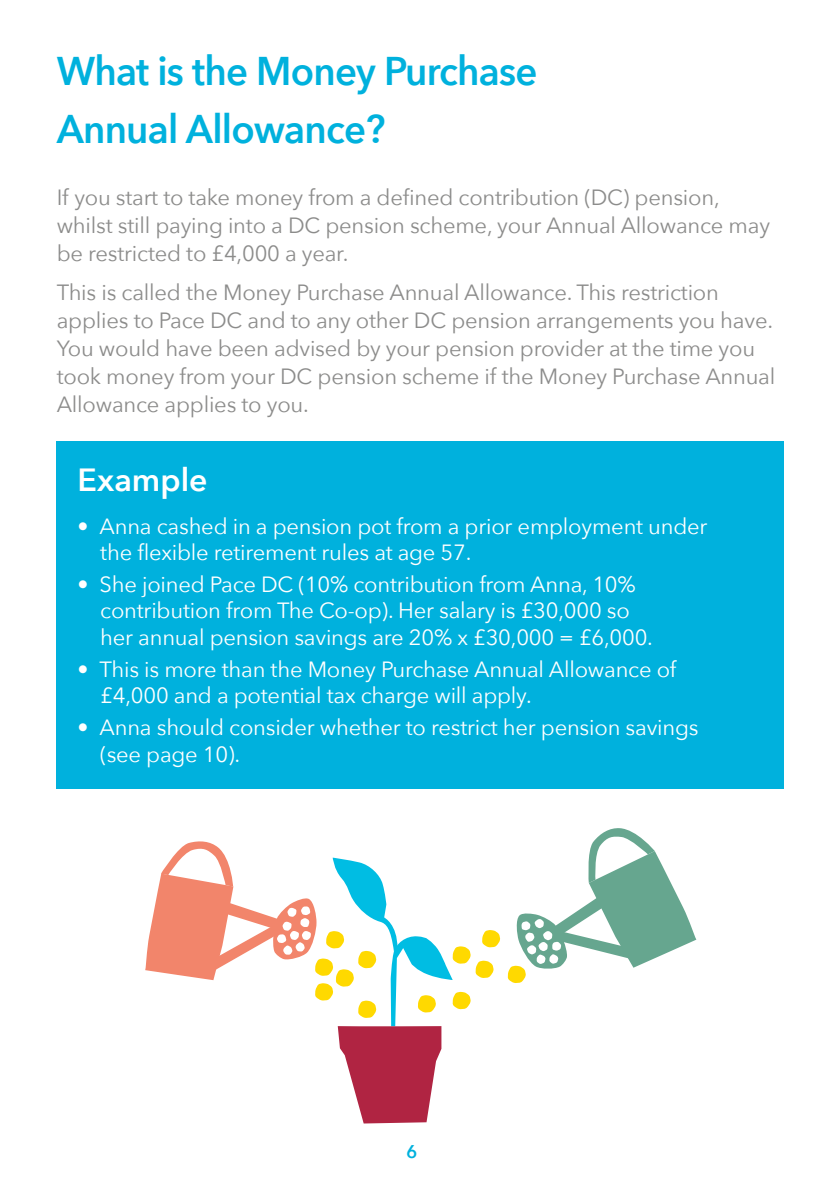
<style>
.page{position:relative;width:840px;height:1191px;background:#fff}
.page>*{position:absolute;margin:0;border:0;box-sizing:border-box;transform-origin:0 0}
.t1{font:600 40px/58px "Avenir Next";letter-spacing:-.02em;color:#00b1dd;scale:.96 1}
.t2{font:600 32px "Avenir Next";color:#fff}
.t3{font:22px/28px "Avenir Next";letter-spacing:-.01em;color:#8c8c8b}
.t4{font:22px/26.4px "Avenir Next";letter-spacing:-.01em;color:#fff}
.t5{font:600 18.4px "Avenir Next";color:#00b1dd;scale:.96 1}
</style>
<div class="page">
<div style="left:57px;top:441px;width:726px;height:347px;background:#00b1dd"></div>
<svg style="left:507px;top:828px;width:190px;height:155px"></svg>
<svg style="left:145px;top:841px;width:355px;height:282px"></svg>
<h1 class="t1" style="left:57px;top:41px;width:502px">What is the Money Purchase<br>Annual Allowance?</h1>
<p class="t3" style="left:57px;top:182px;width:714px">If you start to take money from a defined contribution (DC) pension, whilst still paying into a DC pension scheme, your Annual Allowance may be restricted to £4,000 a year.</p>
<p class="t3" style="left:57px;top:278px;width:719px">This is called the Money Purchase Annual Allowance. This restriction applies to Pace DC and to any other DC pension arrangements you have.<br>You would have been advised by your pension provider at the time you took money from your DC pension scheme if the Money Purchase Annual Allowance applies to you.</p>
<h2 class="t2" style="left:78px;top:452px;width:131px">Example</h2>
<p class="t4" style="left:100px;top:512px;width:608px;text-indent:-23px">• Anna cashed in a pension pot from a prior employment under the flexible retirement rules at age 57.</p>
<p class="t4" style="left:100px;top:570px;width:554px;text-indent:-23px">• She joined Pace DC (10% contribution from Anna, 10% contribution from The Co-op). Her salary is £30,000 so her annual pension savings are 20% x £30,000 = £6,000.</p>
<p class="t4" style="left:100px;top:655px;width:577px;text-indent:-23px">• This is more than the Money Purchase Annual Allowance of £4,000 and a potential tax charge will apply.</p>
<p class="t4" style="left:100px;top:713px;width:599px;text-indent:-23px">• Anna should consider whether to restrict her pension savings (see page 10).</p>
<p class="t5" style="left:406px;top:1136px;width:13px">6</p>
</div>
